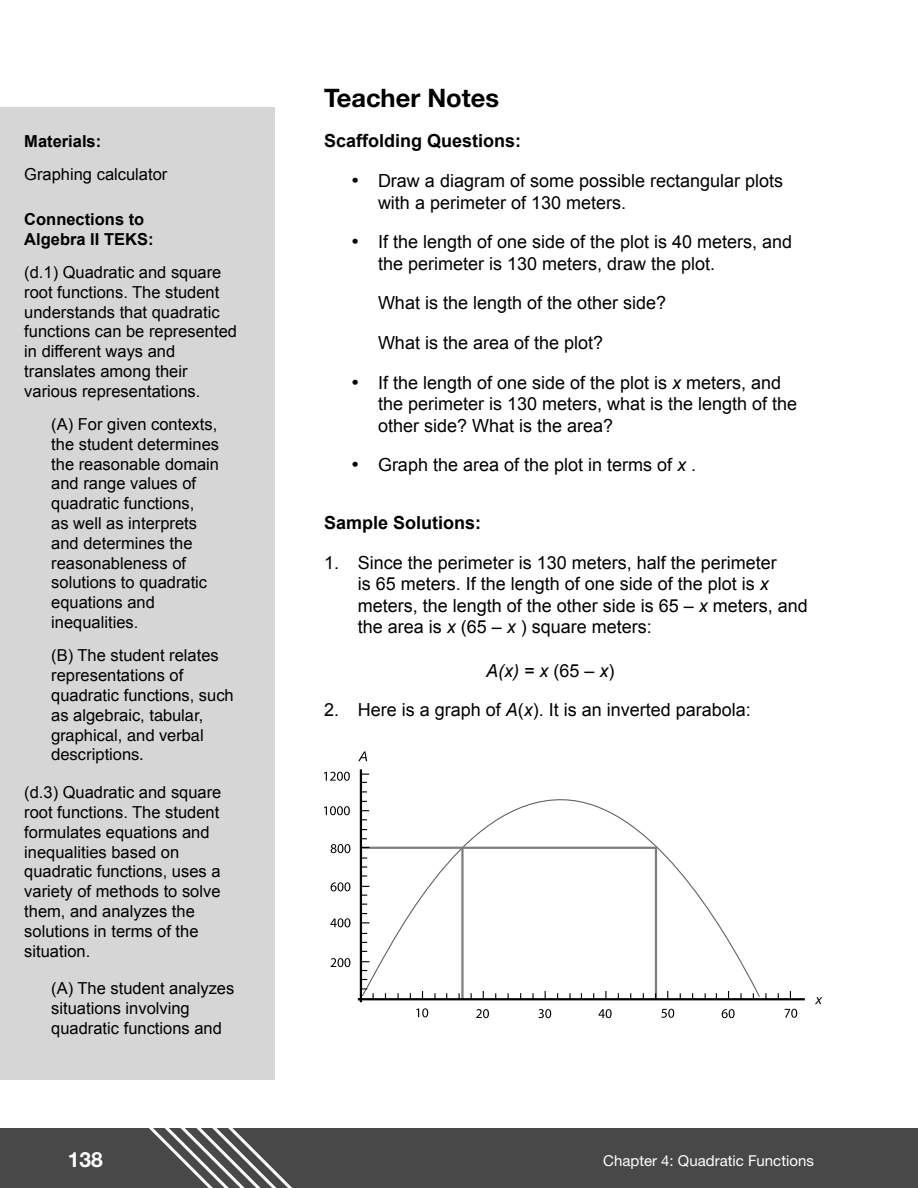
<style>
.page{position:relative;width:918px;height:1188px;background:#fff}
.page>*{position:absolute;margin:0;border:0;box-sizing:border-box;transform-origin:0 0}
._1{font:700 25.5px "Helvetica Neue";color:#000}
.t1{font:700 21px "Helvetica Neue";color:#fff}
.bullet2{font:18px/21.6px "Arial";color:#000}
.bullet{font:18px/21.6px "Arial";color:#000}
.sub{font:18px "Arial";color:#000}
.Heading_2{font:700 18px "Arial";color:#000}
.bullet-2{font:italic 18px "Arial";color:#000}
.Body_Text_3{font:16.5px/19.8px "Arial";color:#000}
.Body_Text_2{font:16.5px/19.8px "Arial";color:#000}
.Heading_2-2{font:700 16.5px/19.8px "Arial";color:#000}
.Body_Text{font:16.5px "Arial";color:#000}
.t2{font:15px "Helvetica Neue";color:#fff}
.s1{font-family:"Helvetica"}
.s2{font-style:italic}
.s3{font-style:normal}
</style>
<div class="page">
<div style="left:0;top:1128px;width:918px;height:60px;background:#484848"></div>
<svg style="left:149px;top:1128px;width:144px;height:60px"></svg>
<div style="left:0;top:108px;width:275px;height:972px;background:#d6d6d6"></div>
<svg style="left:362px;top:797px;width:398px;height:201px"></svg>
<hr style="left:361px;top:847px;width:296px;height:2px;background:#7d7d7d">
<hr style="left:461px;top:848px;width:3px;height:151px;background:#7d7d7d">
<hr style="left:655px;top:848px;width:2px;height:152px;background:#7d7d7d">
<hr style="left:358px;top:998px;width:447px;height:2px;background:#000">
<hr style="left:360px;top:769px;width:2px;height:233px;background:#000">
<svg style="left:397px;top:993px;width:2px;height:6px"></svg>
<svg style="left:434px;top:993px;width:2px;height:6px"></svg>
<svg style="left:532px;top:993px;width:2px;height:6px"></svg>
<svg style="left:569px;top:993px;width:2px;height:6px"></svg>
<svg style="left:740px;top:993px;width:2px;height:6px"></svg>
<svg style="left:324px;top:772px;width:26px;height:9px"></svg>
<svg style="left:324px;top:806px;width:26px;height:9px"></svg>
<svg style="left:331px;top:844px;width:19px;height:9px"></svg>
<svg style="left:331px;top:882px;width:19px;height:9px"></svg>
<svg style="left:330px;top:918px;width:20px;height:9px"></svg>
<svg style="left:331px;top:958px;width:19px;height:9px"></svg>
<svg style="left:416px;top:1008px;width:12px;height:9px"></svg>
<svg style="left:476px;top:1009px;width:13px;height:9px"></svg>
<svg style="left:538px;top:1009px;width:13px;height:9px"></svg>
<svg style="left:598px;top:1009px;width:14px;height:9px"></svg>
<svg style="left:661px;top:1009px;width:13px;height:9px"></svg>
<svg style="left:722px;top:1009px;width:13px;height:9px"></svg>
<svg style="left:785px;top:1009px;width:12px;height:9px"></svg>
<svg style="left:358px;top:752px;width:9px;height:9px"></svg>
<svg style="left:815px;top:997px;width:7px;height:7px"></svg>
<p class="Heading_2-2" style="left:24px;top:131px;width:79px">Materials:</p>
<p class="Body_Text" style="left:24px;top:165px;width:145px">Graphing calculator</p>
<p class="Heading_2-2" style="left:24px;top:209px;width:131px">Connections to<br>Algebra II TEKS:</p>
<p class="Body_Text_2" style="left:24px;top:262px;width:214px">(d.1) Quadratic and square root functions. The student understands that quadratic functions can be represented in different ways and translates among their various representations.</p>
<p class="Body_Text_3" style="left:51px;top:414px;width:169px">(A) For given contexts, the student determines the reasonable domain and range values of quadratic functions,<br>as well as interprets and determines the reasonableness of solutions to quadratic equations and inequalities.</p>
<p class="Body_Text_3" style="left:51px;top:646px;width:184px">(B) The student relates representations of quadratic functions, such as algebraic, <span class="s1">tabular, graphical, and verbal descriptions.</span></p>
<p class="Body_Text_2" style="left:24px;top:782px;width:199px">(d.3) Quadratic and square root functions. The student formulates equations and inequalities based on quadratic functions, uses a variety of methods to solve them, and analyzes the solutions in terms of the situation.</p>
<p class="Body_Text_3" style="left:51px;top:979px;width:185px">(A) The student analyzes situations involving quadratic functions and</p>
<p class="_1" style="left:324px;top:82px;width:177px">Teacher Notes</p>
<p class="Heading_2" style="left:324px;top:131px;width:199px">Scaffolding Questions:</p>
<p class="bullet2" style="left:378px;top:170px;width:407px;text-indent:-27px">• Draw a diagram of some possible rectangular plots with a perimeter of 130 meters.</p>
<p class="bullet2" style="left:378px;top:231px;width:416px;text-indent:-27px">• If the length of one side of the plot is 40 meters, and the perimeter is 130 meters, draw the plot.</p>
<p class="sub" style="left:378px;top:293px;width:290px">What is the length of the other side?</p>
<p class="sub" style="left:378px;top:333px;width:227px">What is the area of the plot?</p>
<p class="bullet2" style="left:378px;top:371px;width:421px;text-indent:-27px">• If the length of one side of the plot is <span class="s2">x</span> meters, and the perimeter is 130 meters, what is the length of the other side? What is the area?</p>
<p class="bullet2" style="left:351px;top:454px;width:347px">• Graph the area of the plot in terms of <span class="s2">x</span> .</p>
<p class="Heading_2" style="left:324px;top:513px;width:159px">Sample Solutions:</p>
<p class="bullet" style="left:358px;top:551px;width:452px;text-indent:-34px">1. Since the perimeter is 130 meters, half the perimeter<br>is 65 meters. If the length of one side of the plot is <span class="s2">x </span>meters, the length of the other side is 65 – <span class="s2">x</span> meters, and the area is <span class="s2">x</span> (65 – <span class="s2">x</span> ) square meters:</p>
<p class="bullet-2" style="left:486px;top:660px;width:130px">A(x) = x <span class="s3">(65 –</span> x<span class="s3">)</span></p>
<p class="bullet" style="left:324px;top:699px;width:428px">2. Here is a graph of <span class="s2">A</span>(<span class="s2">x</span>). It is an inverted parabola:</p>
<p class="t1" style="left:68px;top:1146px;width:37px">138</p>
<p class="t2" style="left:603px;top:1152px;width:212px">Chapter 4: Quadratic Functions</p>
</div>
